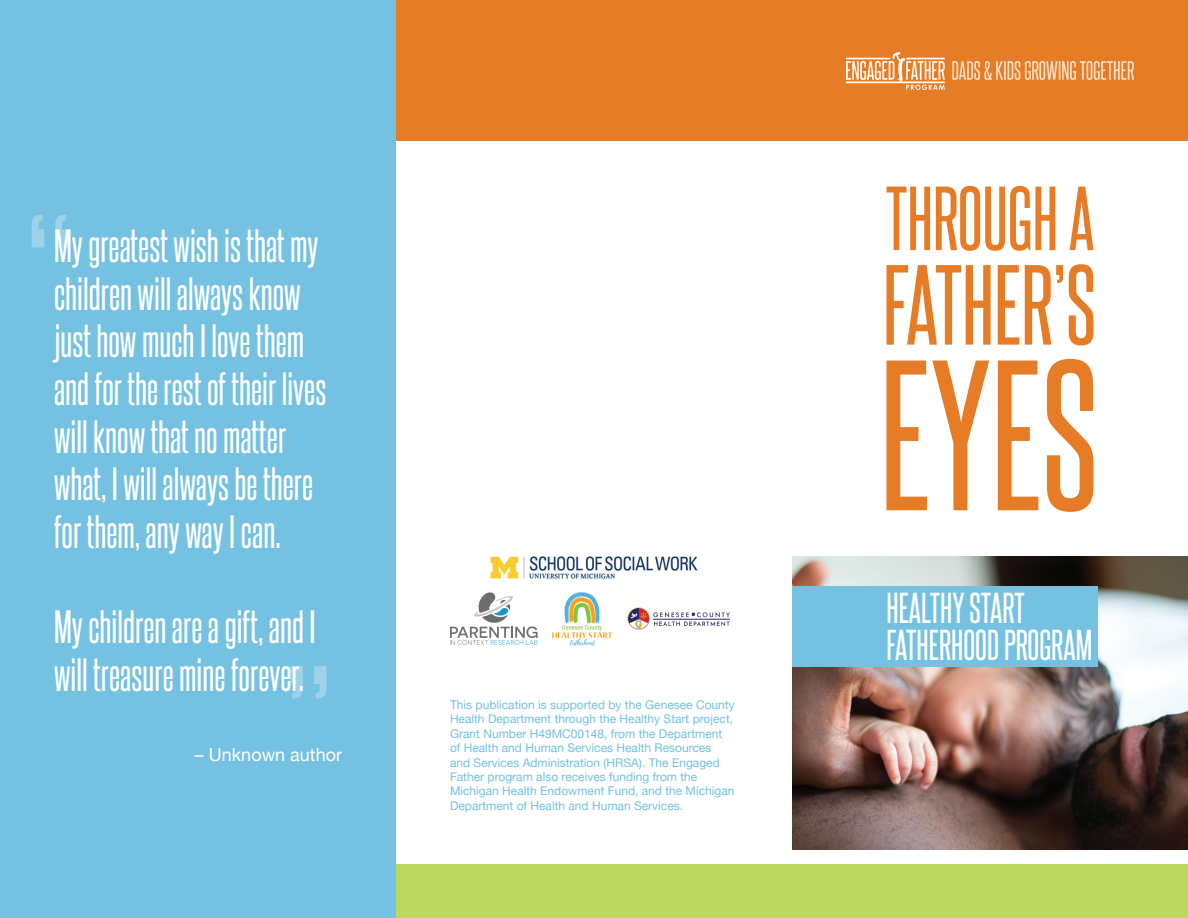
<style>
.page{position:relative;width:1188px;height:918px;background:#fff}
.page>*{position:absolute;margin:0;border:0;box-sizing:border-box;transform-origin:0 0}
.t1{font:39.75px/47.7px "Steelfish Rg";color:#fff}
.t2{font:36.75px/36.8px "Steelfish Rg";color:#fff}
.t3{font:18px "Helvetica Neue";color:#fff}
.t4{font:12px/14.4px "Helvetica Neue";color:#74c1e1}
</style>
<div class="page">
<div style="left:396px;top:0;width:792px;height:141px;background:#e67c25"></div>
<div style="left:0;top:0;width:396px;height:918px;background:#74c1e1"></div>
<img style="left:792px;top:557px;width:396px;height:293px">
<div style="left:792px;top:586px;width:306px;height:80px;background:#74c1e1"></div>
<div style="left:396px;top:864px;width:792px;height:54px;background:#bbd760"></div>
<svg style="left:290px;top:666px;width:37px;height:33px"></svg>
<svg style="left:32px;top:215px;width:36px;height:32px"></svg>
<svg style="left:887px;top:264px;width:207px;height:82px"></svg>
<svg style="left:887px;top:186px;width:207px;height:65px"></svg>
<svg style="left:886px;top:359px;width:207px;height:153px"></svg>
<svg style="left:846px;top:52px;width:99px;height:38px"></svg>
<svg style="left:952px;top:61px;width:182px;height:19px"></svg>
<img style="left:552px;top:592px;width:61px;height:54px">
<svg style="left:627px;top:607px;width:103px;height:23px"></svg>
<svg style="left:450px;top:592px;width:88px;height:53px"></svg>
<img style="left:490px;top:557px;width:208px;height:21px">
<h1 class="t1" style="left:54px;top:221px;width:274px">My greatest wish is that my children will always know just how much I love them and for the rest of their lives will know that no matter what, I will always be there for them, any way I can.</h1>
<h1 class="t1" style="left:54px;top:602px;width:263px">My children are a gift, and I will treasure mine forever.</h1>
<h3 class="t3" style="left:195px;top:742px;width:149px">– Unknown author</h3>
<p class="t4" style="left:450px;top:698px;width:286px">This publication is supported by the Genesee County Health Department through the Healthy Start project, Grant Number H49MC00148, from the Department of Health and Human Services Health Resources<br>and Services Administration (HRSA). The Engaged Father program also receives funding from the Michigan Health Endowment Fund, and the Michigan Department of Health and Human Services.</p>
<h2 class="t2" style="left:886px;top:589px;width:207px">HEALTHY START<br>FATHERHOOD PROGRAM</h2>
</div>
